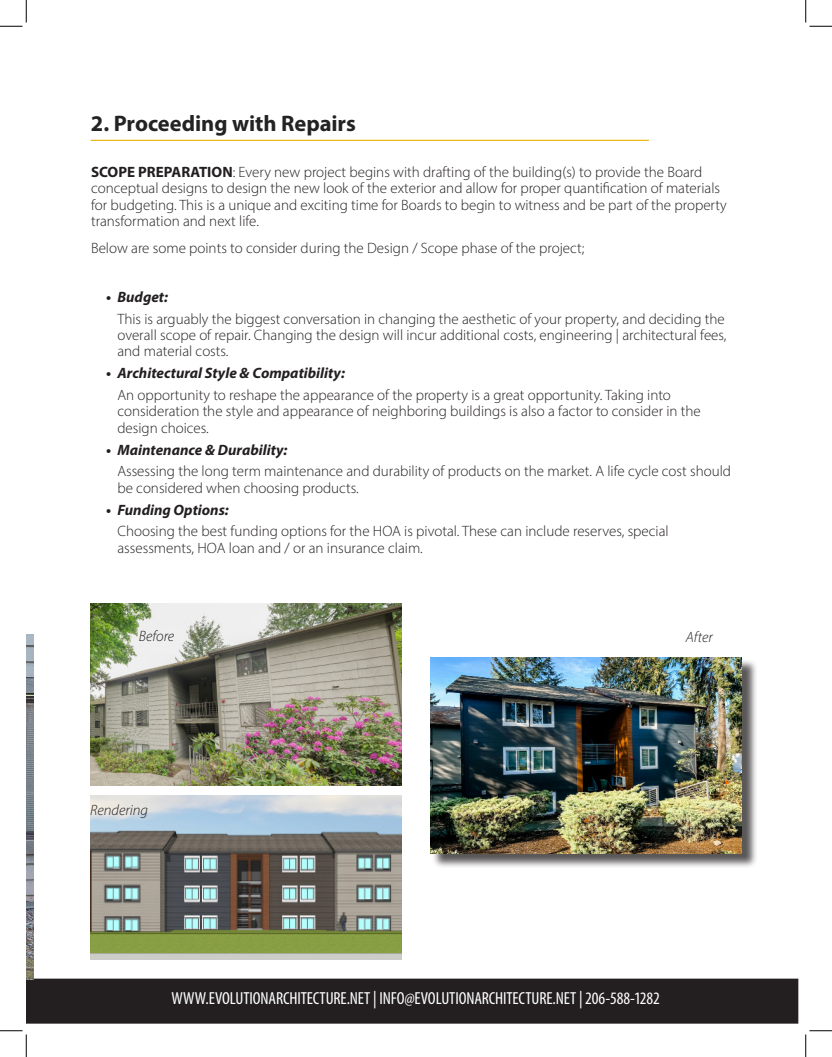
<style>
.page{position:relative;width:832px;height:1057px;background:#fff}
.page>*{position:absolute;margin:0;border:0;box-sizing:border-box;transform-origin:0 0}
.body_text_-_left{font:700 22.5px "Myriad Pro";letter-spacing:-.005em;color:#232323}
.body_text_-_left-2{font:condensed 17.5px "Myriad Pro";letter-spacing:-.01em;color:#fff}
.Content_Source_Sans_6_White{font:300 15px/16.2px "Myriad Pro";color:#231f20}
.t1{font:italic 700 15px "Myriad Pro";color:#231f20}
.Content_Source_Sans_6_White-2{font:italic 300 15px "Myriad Pro";color:#231f20}
.s1{font-weight:700}
</style>
<div class="page">
<div style="left:26px;top:978px;width:772px;height:45px;background:#231f20"></div>
<hr style="left:91px;top:140px;width:558px;height:1px;background:#edb81b">
<img style="left:90px;top:603px;width:312px;height:182px">
<img style="left:90px;top:796px;width:312px;height:163px">
<div style="left:432px;top:659px;width:325px;height:210px;background:#231f20;opacity:.75"></div>
<img style="left:430px;top:657px;width:312px;height:196px">
<img style="left:26px;top:634px;width:7px;height:345px">
<svg style="left:0;top:0;width:27px;height:27px"></svg>
<svg style="left:0;top:1030px;width:27px;height:27px"></svg>
<svg style="left:805px;top:0;width:27px;height:27px"></svg>
<svg style="left:805px;top:1030px;width:27px;height:27px"></svg>
<p class="body_text_-_left" style="left:91px;top:109px;width:267px">2. Proceeding with Repairs</p>
<p class="Content_Source_Sans_6_White" style="left:91px;top:164px;width:637px"><span class="s1">SCOPE PREPARATION</span>: Every new project begins with drafting of the building(s) to provide the Board conceptual designs to design the new look of the exterior and allow for proper quantification of materials for budgeting. This is a unique and exciting time for Boards to begin to witness and be part of the property transformation and next life.</p>
<p class="Content_Source_Sans_6_White" style="left:91px;top:240px;width:495px">Below are some points to consider during the Design / Scope phase of the project;</p>
<p class="t1" style="left:106px;top:287px;width:63px">• Budget:</p>
<p class="Content_Source_Sans_6_White" style="left:117px;top:311px;width:610px;text-align:justify">This is arguably the biggest conversation in changing the aesthetic of your property, and deciding the overall scope of repair. Changing the design will incur additional costs, engineering | architectural fees, and material costs.</p>
<p class="t1" style="left:106px;top:363px;width:240px">• Architectural Style &amp; Compatibility:</p>
<p class="Content_Source_Sans_6_White" style="left:117px;top:387px;width:585px">An opportunity to reshape the appearance of the property is a great opportunity. Taking into consideration the style and appearance of neighboring buildings is also a factor to consider in the design choices.</p>
<p class="t1" style="left:106px;top:440px;width:183px">• Maintenance &amp; Durability:</p>
<p class="Content_Source_Sans_6_White" style="left:117px;top:463px;width:615px">Assessing the long term maintenance and durability of products on the market. A life cycle cost should be considered when choosing products.</p>
<p class="t1" style="left:106px;top:500px;width:124px">• Funding Options:</p>
<p class="Content_Source_Sans_6_White" style="left:117px;top:523px;width:552px">Choosing the best funding options for the HOA is pivotal. These can include reserves, special assessments, HOA loan and / or an insurance claim.</p>
<p class="Content_Source_Sans_6_White-2" style="left:139px;top:627px;width:37px">Before</p>
<p class="Content_Source_Sans_6_White-2" style="left:90px;top:801px;width:59px">Rendering</p>
<p class="Content_Source_Sans_6_White-2" style="left:686px;top:628px;width:28px">After</p>
<p class="body_text_-_left-2" style="left:172px;top:988px;width:490px">WWW.EVOLUTIONARCHITECTURE.NET | INFO@EVOLUTIONARCHITECTURE.NET | 206-588-1282</p>
</div>
